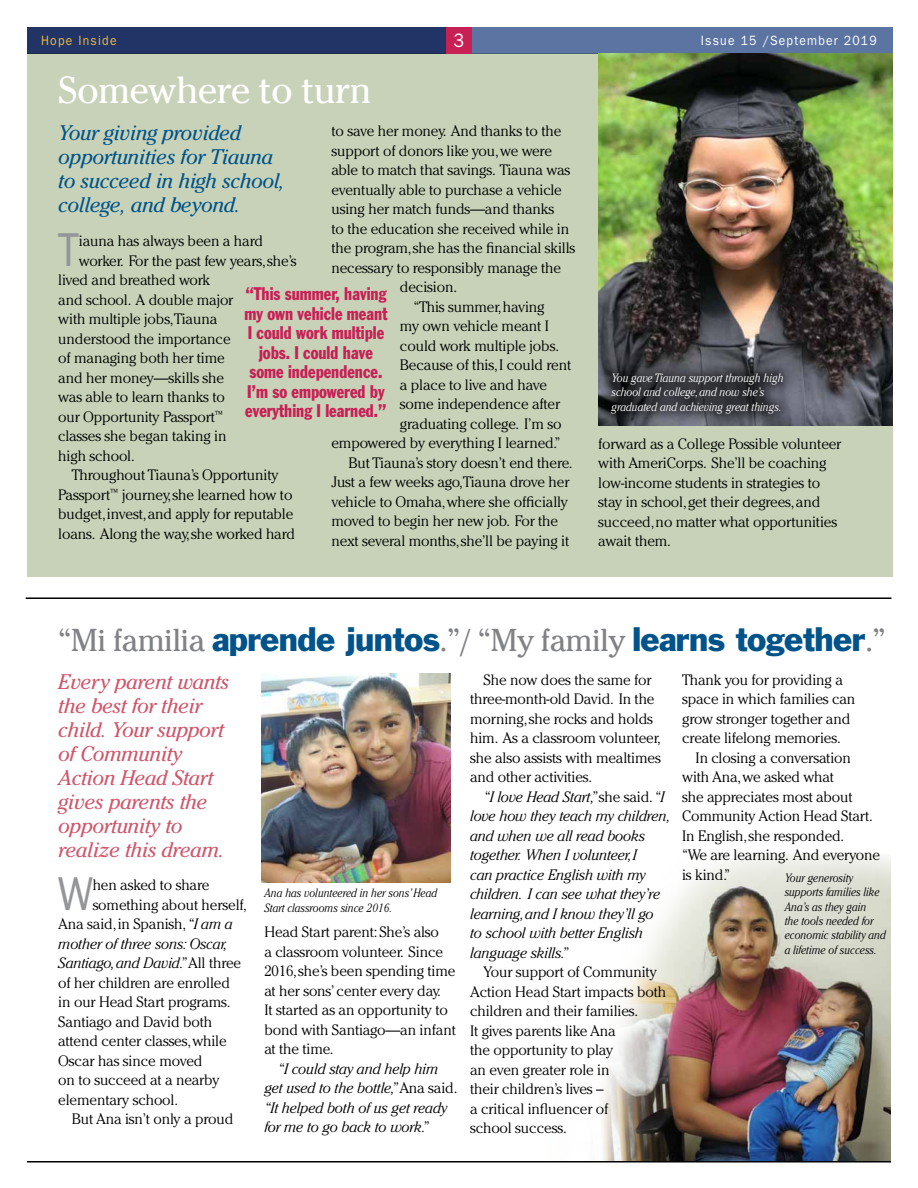
<style>
.page{position:relative;width:918px;height:1188px;background:#fff}
.page>*{position:absolute;margin:0;border:0;box-sizing:border-box;transform-origin:0 0}
.t1{font:47.7px "Franklin Gothic";color:#939598;scale:.9 1}
.t2{font:37.5px "Cheltenham";letter-spacing:-.02em;color:#fff}
.t3{font:31.5px "Franklin Gothic";letter-spacing:-.02em;color:#015389}
.t4{font:italic 21px/24px "Cheltenham";letter-spacing:-.02em;color:#d0566b}
.t5{font:italic 21px/24px "Cheltenham";letter-spacing:-.02em;color:#015389}
.t6{font:19.5px "Franklin Gothic";color:#fff;scale:.9 1}
.t7{font:condensed 18px/19.5px "Franklin Gothic";color:#c72055;text-align:center;scale:.9 1}
.t8{font:300 15px/19.5px "Cheltenham";letter-spacing:-.01em;color:#000}
.t9{font:italic 300 15px/19.5px "Cheltenham";letter-spacing:-.01em;color:#000}
.t10{font:13.5px "Franklin Gothic";letter-spacing:.1em;color:#fff;scale:.9 1}
.t11{font:13.5px "Franklin Gothic";letter-spacing:.1em;color:#ecbb44;scale:.9 1}
.t12{font:italic 300 12px/14.4px "Cheltenham";color:#000;scale:.9 1}
.t13{font:italic 300 12px/14.4px "Cheltenham";color:#fff;scale:.9 1}
.s1{font-family:"Cheltenham";color:#808285}
.s2{font-style:italic}
.s3{font-style:normal}
</style>
<div class="page">
<img style="left:601px;top:854px;width:290px;height:307px">
<div style="left:27px;top:53px;width:866px;height:524px;background:#c7d2b8"></div>
<div style="left:27px;top:27px;width:866px;height:26px;background:#5c74a1"></div>
<div style="left:27px;top:27px;width:432px;height:26px;background:#213465"></div>
<div style="left:446px;top:27px;width:26px;height:26px;background:#c72055"></div>
<hr style="left:27px;top:1161px;width:864px;height:1px;background:#000">
<hr style="left:26px;top:597px;width:865px;height:2px;background:#000">
<img style="left:262px;top:673px;width:189px;height:210px">
<img style="left:598px;top:53px;width:295px;height:373px">
<div style="left:597px;top:359px;width:200px;height:68px;background:#000;opacity:.75"></div>
<p class="t11" style="left:41px;top:33px;width:85px">Hope Inside</p>
<p class="t6" style="left:453px;top:29px;width:13px">3</p>
<p class="t10" style="left:701px;top:33px;width:197px">Issue 15 /September 2019</p>
<p class="t2" style="left:58px;top:68px;width:315px">Somewhere to turn</p>
<p class="t5" style="left:58px;top:121px;width:228px">Your giving provided opportunities for Tiauna to succeed in high school, college, and beyond.</p>
<p class="t8" style="left:331px;top:121px;width:231px">to save her money. And thanks to the</p>
<p class="t8" style="left:331px;top:141px;width:222px">support of donors like you, we were</p>
<p class="t8" style="left:331px;top:160px;width:240px">able to match that savings. Tiauna was</p>
<p class="t8" style="left:331px;top:180px;width:232px">eventually able to purchase a vehicle</p>
<p class="t8" style="left:331px;top:199px;width:224px">using her match funds—and thanks</p>
<p class="t8" style="left:331px;top:219px;width:239px">to the education she received while in</p>
<p class="t8" style="left:331px;top:238px;width:245px">the program, she has the financial skills</p>
<p class="t8" style="left:331px;top:258px;width:231px">necessary to responsibly manage the</p>
<p class="t8" style="left:400px;top:277px;width:59px">decision.</p>
<p class="t8" style="left:413px;top:297px;width:133px">“This summer, having</p>
<p class="t8" style="left:400px;top:316px;width:151px">my own vehicle meant I</p>
<p class="t8" style="left:400px;top:336px;width:161px">could work multiple jobs.</p>
<p class="t8" style="left:400px;top:355px;width:173px">Because of this, I could rent</p>
<p class="t8" style="left:400px;top:375px;width:149px">a place to live and have</p>
<p class="t8" style="left:400px;top:394px;width:162px">some independence after</p>
<p class="t8" style="left:400px;top:414px;width:163px">graduating college. I’m so</p>
<p class="t8" style="left:331px;top:433px;width:231px">empowered by everything I learned.”</p>
<p class="t8" style="left:331px;top:453px;width:243px;text-indent:17px">But Tiauna’s story doesn’t end there.<br>Just a few weeks ago,Tiauna drove her vehicle to Omaha, where she officially moved to begin her new job. For the next several months, she’ll be paying it</p>
<p class="t1" style="left:58px;top:222px;width:25px">T</p>
<p class="t8" style="left:79px;top:231px;width:186px">iauna has always been a hard</p>
<p class="t8" style="left:79px;top:251px;width:219px">worker. For the past few years, she’s</p>
<p class="t8" style="left:58px;top:270px;width:153px">lived and breathed work</p>
<p class="t8" style="left:58px;top:290px;width:177px">and school. A double major</p>
<p class="t8" style="left:58px;top:309px;width:160px">with multiple jobs,Tiauna</p>
<p class="t8" style="left:58px;top:329px;width:174px">understood the importance</p>
<p class="t8" style="left:58px;top:348px;width:168px">of managing both her time</p>
<p class="t8" style="left:58px;top:368px;width:167px">and her money—skills she</p>
<p class="t8" style="left:58px;top:387px;width:168px">was able to learn thanks to</p>
<p class="t8" style="left:58px;top:407px;width:167px">our Opportunity Passport<sup>™</sup></p>
<p class="t8" style="left:58px;top:426px;width:170px">classes she began taking in</p>
<p class="t8" style="left:58px;top:446px;width:78px">high school.</p>
<p class="t8" style="left:58px;top:465px;width:238px;text-align:center">Throughout Tiauna’s Opportunity Passport<sup>™</sup> journey, she learned how to budget, invest, and apply for reputable loans. Along the way, she worked hard</p>
<p class="t7" style="left:245px;top:284px;width:160px">“This summer, having my own vehicle meant<br>I could work multiple jobs. I could have some independence.<br>I’m so empowered by everything I learned.”</p>
<p class="t13" style="left:612px;top:371px;width:193px">You gave Tiauna support through high school and college, and now she’s graduated and achieving great things.</p>
<p class="t8" style="left:598px;top:434px;width:245px">forward as a College Possible volunteer with AmeriCorps. She’ll be coaching low-income students in strategies to stay in school, get their degrees, and succeed, no matter what opportunities await them.</p>
<p class="t3" style="left:58px;top:619px;width:829px"><span class="s1">“Mi familia</span> aprende juntos<span class="s1">.”/ “My family</span> learns together<span class="s1">.”</span></p>
<h3 class="t4" style="left:58px;top:670px;width:173px">Every parent wants the best for their child. Your support of Community<br>Action Head Start gives parents the opportunity to realize this dream.</h3>
<h1 class="t1" style="left:58px;top:866px;width:41px">W</h1>
<p class="t8" style="left:93px;top:875px;width:118px">hen asked to share</p>
<p class="t8" style="left:93px;top:895px;width:156px">something about herself,</p>
<p class="t8" style="left:58px;top:914px;width:176px">Ana said, in Spanish, <span class="s2">“I am a</span></p>
<p class="t9" style="left:58px;top:934px;width:171px">mother of three sons: Oscar,</p>
<p class="t9" style="left:58px;top:953px;width:184px">Santiago, and David.” <span class="s3">All three</span></p>
<p class="t8" style="left:58px;top:973px;width:173px">of her children are enrolled</p>
<p class="t8" style="left:58px;top:992px;width:174px">in our Head Start programs.</p>
<p class="t8" style="left:58px;top:1012px;width:156px">Santiago and David both</p>
<p class="t8" style="left:58px;top:1031px;width:170px">attend center classes, while</p>
<p class="t8" style="left:58px;top:1051px;width:146px">Oscar has since moved</p>
<p class="t8" style="left:58px;top:1070px;width:163px">on to succeed at a nearby</p>
<p class="t8" style="left:58px;top:1090px;width:121px">elementary school.</p>
<p class="t8" style="left:72px;top:1109px;width:163px">But Ana isn’t only a proud</p>
<p class="t12" style="left:264px;top:886px;width:194px">Ana has volunteered in her sons’ Head<br>Start classrooms since 2016.</p>
<p class="t8" style="left:264px;top:922px;width:193px">Head Start parent: She’s also<br>a classroom volunteer. Since<br>2016, she’s been spending time at her sons’ center every day.<br>It started as an opportunity to bond with Santiago—an infant at the time.</p>
<p class="t9" style="left:264px;top:1059px;width:195px;text-indent:14px">“I could stay and help him get used to the bottle,” <span class="s3">Ana said. </span>“It helped both of us get ready for me to go back to work.”</p>
<p class="t8" style="left:470px;top:670px;width:192px;text-indent:14px">She now does the same for three-month-old David. In the morning, she rocks and holds him. As a classroom volunteer, she also assists with mealtimes and other activities.</p>
<p class="t9" style="left:470px;top:787px;width:202px;text-indent:14px">“I love Head Start,” <span class="s3">she said.</span> “I love how they teach my children, and when we all read books together. When I volunteer, I<br>can practice English with my children. I can see what they’re learning, and I know they’ll go<br>to school with better English language skills.”</p>
<p class="t8" style="left:470px;top:962px;width:198px;text-indent:14px">Your support of Community<br>Action Head Start impacts both children and their families.<br>It gives parents like Ana<br>the opportunity to play<br>an even greater role in<br>their children’s lives –<br>a critical influencer of<br>school success.</p>
<p class="t8" style="left:682px;top:670px;width:162px">Thank you for providing a</p>
<p class="t8" style="left:682px;top:689px;width:175px">space in which families can</p>
<p class="t8" style="left:682px;top:709px;width:170px">grow stronger together and</p>
<p class="t8" style="left:682px;top:728px;width:160px">create lifelong memories.</p>
<p class="t8" style="left:696px;top:748px;width:157px">In closing a conversation</p>
<p class="t8" style="left:682px;top:767px;width:153px">with Ana, we asked what</p>
<p class="t8" style="left:682px;top:787px;width:172px">she appreciates most about</p>
<p class="t8" style="left:682px;top:806px;width:192px">Community Action Head Start.</p>
<p class="t8" style="left:682px;top:826px;width:164px">In English, she responded.</p>
<p class="t8" style="left:682px;top:845px;width:200px">“We are learning. And everyone</p>
<p class="t8" style="left:682px;top:865px;width:50px">is kind.”</p>
<p class="t12" style="left:785px;top:871px;width:114px">Your generosity supports families like<br>Ana’s as they gain<br>the tools needed for economic stability and a lifetime of success.</p>
</div>
